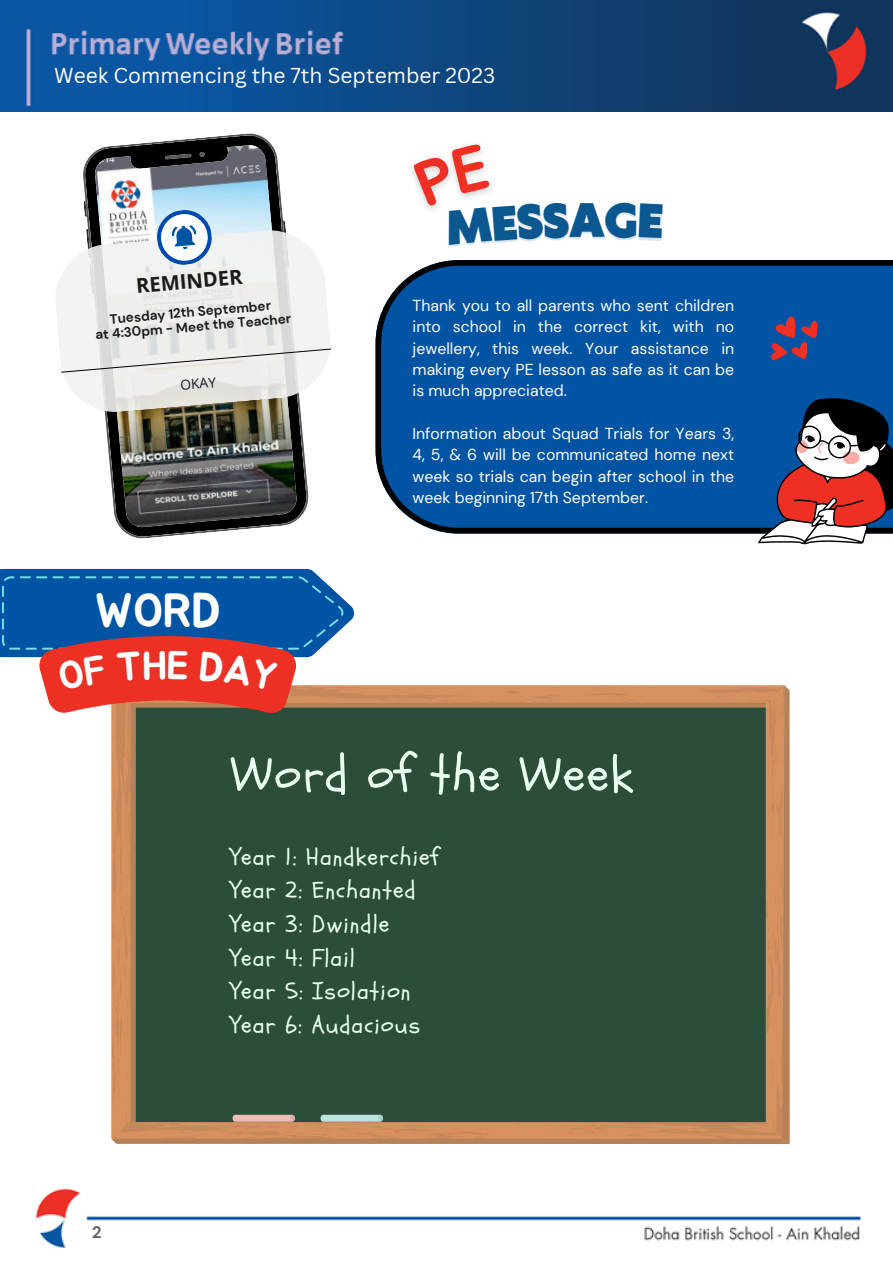
<style>
.page{position:relative;width:893px;height:1264px;background:#fff}
.page>*{position:absolute;margin:0;border:0;box-sizing:border-box;transform-origin:0 0}
.t1{font:50.25px "Schoolbell";letter-spacing:.035em;color:#e9fff2}
.t2{font:47.85px "Jua";color:#fff}
.t3{font:900 45.3px "Klein Text";color:#0b578f}
.t4{font:23.85px "Schoolbell";letter-spacing:.05em;color:#e9fff2}
.t5{font:21px "Canva Sans";color:#fff}
.t6{font:700 20.25px "Open Sans";color:#1b1b1b}
.t7{font:700 16.5px "DM Sans";color:#616161}
.t8{font:15.9px/21.3px "DM Sans";color:#fff;text-align:justify}
.t9{font:13.8px "Open Sans";color:#1b1b1b}
.t10{font:700 13.5px "DM Sans";color:#1b1b1b}
</style>
<div class="page">
<svg style="left:111px;top:685px;width:678px;height:458px;background:#42563e"></svg>
<img style="left:0;top:0;width:892px;height:111px">
<img style="left:35px;top:1188px;width:826px;height:60px">
<svg style="left:375px;top:260px;width:517px;height:273px;background:#07539d"></svg>
<svg style="left:758px;top:307px;width:70px;height:65px;background:#274d8d"></svg>
<svg style="left:758px;top:397px;width:134px;height:147px"></svg>
<img style="left:83px;top:133px;width:226px;height:406px">
<svg style="left:56px;top:228px;width:276px;height:186px;fill:#efefed"></svg>
<svg style="left:61px;top:349px;width:270px;height:23px"></svg>
<svg style="left:156px;top:209px;width:57px;height:57px"></svg>
<svg style="left:0;top:569px;width:355px;height:144px;background:#746181"></svg>
<svg style="left:412px;top:144px;width:80px;height:66px"></svg>
<p class="t5" style="left:54px;top:60px;width:442px">Week Commencing the 7th September 2023</p>
<p class="t6" style="left:135px;top:272px;width:108px;rotate:-5deg">REMINDER</p>
<p class="t3" style="left:569px;top:197px;width:37px">A</p>
<p class="t10" style="left:109px;top:310px;width:163px;rotate:-5deg">Tuesday 12th September</p>
<p class="t10" style="left:95px;top:326px;width:198px;rotate:-5deg">at 4:30pm - Meet the Teacher</p>
<p class="t9" style="left:179px;top:375px;width:37px;rotate:-5deg">OKAY</p>
<p class="t2" style="left:95px;top:588px;width:128px">WORD</p>
<p class="t8" style="left:412px;top:295px;width:323px">Thank you to all parents who sent children into school in the correct kit, with no jewellery, this week. Your assistance in making every PE lesson as safe as it can be is much appreciated.</p>
<p class="t8" style="left:412px;top:423px;width:323px">Information about Squad Trials for Years 3, 4, 5, &amp; 6 will be communicated home next week so trials can begin after school in the week beginning 17th September.</p>
<p class="t1" style="left:231px;top:741px;width:403px">Word of the Week</p>
<p class="t7" style="left:92px;top:1221px;width:11px">2</p>
<p class="t4" style="left:231px;top:840px;width:209px">Year 1: Handkerchief</p>
<p class="t4" style="left:231px;top:874px;width:186px">Year 2: Enchanted</p>
<p class="t4" style="left:231px;top:908px;width:160px">Year 3: Dwindle</p>
<p class="t4" style="left:231px;top:942px;width:126px">Year 4: Flail</p>
<p class="t4" style="left:231px;top:975px;width:181px">Year 5: Isolation</p>
<p class="t4" style="left:231px;top:1009px;width:191px">Year 6: Audacious</p>
</div>
